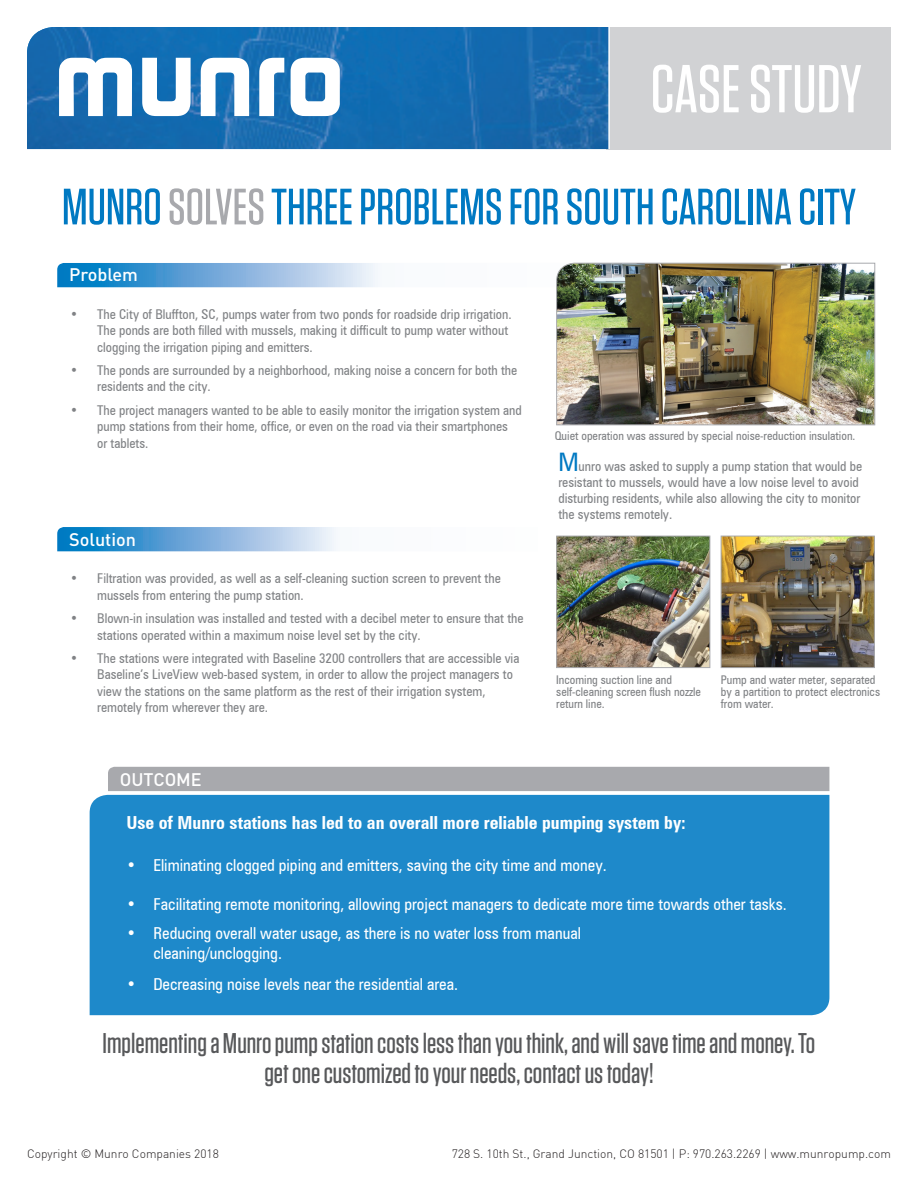
<style>
.page{position:relative;width:918px;height:1188px;background:#fff}
.page>*{position:absolute;margin:0;border:0;box-sizing:border-box;transform-origin:0 0}
.t1{font:700 108px "Dicot";color:#fff}
.t2{font:500 67.5px "Tungsten";letter-spacing:-.005em;color:#fff}
.t3{font:500 51px "Tungsten";color:#0079c2}
.t4{font:500 28.5px/30px "Tungsten";color:#57585a;text-align:center}
.t5{font:700 condensed 18px "Zurich BT";color:#fff}
.t6{font:500 18px "DIN";color:#fff}
.t7{font:condensed 16.5px/19.8px "Zurich BT";color:#fff}
.t8{font:condensed 13.5px/16.2px "Zurich BT";color:#808285}
.t9{font:condensed 12px/12px "Zurich BT";color:#808285}
.t10{font:300 12px "DIN";color:#231f20}
.s1{color:#a8a9ad}
.s2{font-size:25.5px;color:#0079c2}
</style>
<div class="page">
<div style="left:607px;top:27px;width:284px;height:122px;background:#d1d2d4"></div>
<img style="left:27px;top:27px;width:581px;height:122px">
<hr style="left:608px;top:27px;width:2px;height:122px;background:#fff">
<svg style="left:57px;top:263px;width:321px;height:24px;background:#71addb"></svg>
<svg style="left:57px;top:527px;width:279px;height:24px;background:#71addb"></svg>
<div style="left:90px;top:795px;width:739px;height:220px;background:#1e89ca"></div>
<img style="left:556px;top:262px;width:320px;height:164px">
<img style="left:558px;top:538px;width:150px;height:128px">
<div style="left:556px;top:536px;width:154px;height:132px;border:1px solid #a8a9ad"></div>
<img style="left:723px;top:538px;width:150px;height:128px">
<div style="left:721px;top:536px;width:154px;height:132px;border:1px solid #a8a9ad"></div>
<div style="left:108px;top:767px;width:721px;height:24px;background:#a8a9ad"></div>
<p class="t1" style="left:54px;top:26px;width:292px">munro</p>
<p class="t2" style="left:651px;top:54px;width:213px">CASE STUDY</p>
<p class="t3" style="left:62px;top:180px;width:796px">MUNRO<span class="s1">SOLVES</span> THREE PROBLEMS FOR SOUTH CAROLINA CITY</p>
<p class="t6" style="left:69px;top:263px;width:70px">Problem</p>
<p class="t8" style="left:97px;top:306px;width:416px;text-indent:-27px">• The City of Bluffton, SC, pumps water from two ponds for roadside drip irrigation.<br>The ponds are both filled with mussels, making it difficult to pump water without clogging the irrigation piping and emitters.</p>
<p class="t8" style="left:97px;top:362px;width:422px;text-indent:-27px">• The ponds are surrounded by a neighborhood, making noise a concern for both the residents and the city.</p>
<p class="t8" style="left:97px;top:402px;width:426px;text-indent:-27px">• The project managers wanted to be able to easily monitor the irrigation system and pump stations from their home, office, or even on the road via their smartphones<br>or tablets.</p>
<p class="t6" style="left:69px;top:528px;width:68px">Solution</p>
<p class="t8" style="left:97px;top:570px;width:405px;text-indent:-27px">• Filtration was provided, as well as a self-cleaning suction screen to prevent the mussels from entering the pump station.</p>
<p class="t8" style="left:97px;top:610px;width:428px;text-indent:-27px">• Blown-in insulation was installed and tested with a decibel meter to ensure that the stations operated within a maximum noise level set by the city.</p>
<p class="t8" style="left:97px;top:650px;width:424px;text-indent:-27px">• The stations were integrated with Baseline 3200 controllers that are accessible via Baseline’s LiveView web-based system, in order to allow the project managers to view the stations on the same platform as the rest of their irrigation system, remotely from wherever they are.</p>
<p class="t9" style="left:555px;top:430px;width:302px">Quiet operation was assured by special noise-reduction insulation.</p>
<p class="t8" style="left:558px;top:458px;width:305px"><span class="s2">M</span>unro was asked to supply a pump station that would be resistant to mussels, would have a low noise level to avoid disturbing residents, while also allowing the city to monitor the systems remotely.</p>
<p class="t9" style="left:556px;top:674px;width:146px">Incoming suction line and self-cleaning screen flush nozzle return line.</p>
<p class="t9" style="left:721px;top:674px;width:161px">Pump and water meter, separated by a partition to protect electronics from water.</p>
<p class="t6" style="left:120px;top:768px;width:83px">OUTCOME</p>
<p class="t5" style="left:126px;top:812px;width:561px">Use of Munro stations has led to an overall more reliable pumping system by:</p>
<p class="t7" style="left:126px;top:855px;width:482px">• Eliminating clogged piping and emitters, saving the city time and money.</p>
<p class="t7" style="left:126px;top:895px;width:662px">• Facilitating remote monitoring, allowing project managers to dedicate more time towards other tasks.</p>
<p class="t7" style="left:153px;top:923px;width:429px;text-indent:-27px">• Reducing overall water usage, as there is no water loss from manual cleaning/unclogging.</p>
<p class="t7" style="left:126px;top:974px;width:333px">• Decreasing noise levels near the residential area.</p>
<p class="t4" style="left:103px;top:1029px;width:714px">Implementing a Munro pump station costs less than you think, and will save time and money. To get one customized to your needs, contact us today!</p>
<p class="t10" style="left:27px;top:1146px;width:193px">Copyright © Munro Companies 2018</p>
<p class="t10" style="left:452px;top:1146px;width:441px">728 S. 10th St., Grand Junction, CO 81501 | P: 970.263.2269 | www.munropump.com</p>
</div>
